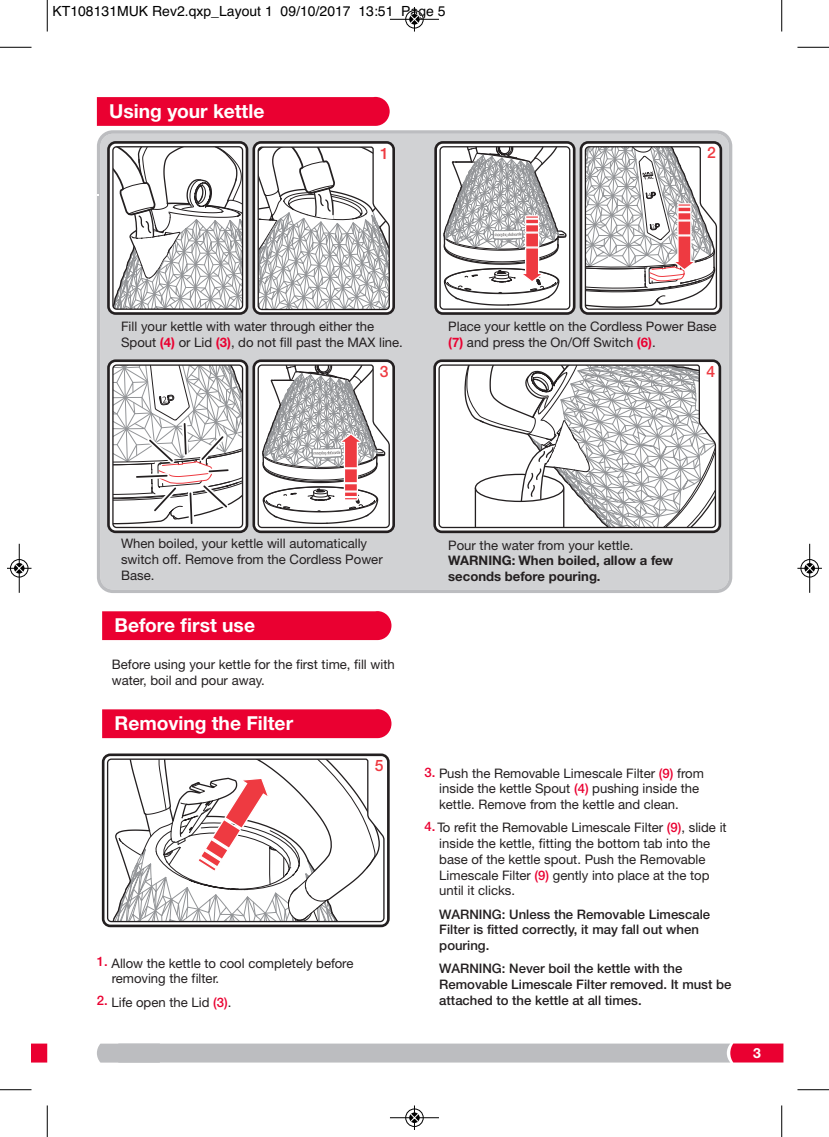
<style>
.page{position:relative;width:829px;height:1137px;background:#fff}
.page>*{position:absolute;margin:0;border:0;box-sizing:border-box;transform-origin:0 0}
.t1{font:700 19.25px "Helvetica Neue CE";color:#fff}
.t2{font:500 15.75px "Helvetica Neue";color:#ee3a41}
.t3{font:14px "Helvetica";color:#000}
.t4{font:700 14px "Helvetica Neue CE";color:#fff}
.t5{font:13.12px/15.8px "Helvetica Neue CE";color:#231f20}
.t6{font:13.12px/15.8px "Helvetica Neue";color:#231f20}
.t7{font:500 13.12px/15.8px "Helvetica Neue";color:#231f20}
.t8{font:700 13.12px/15.8px "Helvetica Neue CE";color:#231f20}
.s1{font-family:"Helvetica Neue CE";font-weight:700;color:#ea0031}
.s2{font-family:"Helvetica Neue";font-weight:500;color:#ea0031}
</style>
<div class="page">
<svg style="left:32px;top:1043px;width:15px;height:19px"></svg>
<svg style="left:97px;top:1043px;width:686px;height:19px;background:#c1b1b7"></svg>
<svg style="left:97px;top:130px;width:635px;height:463px;background:#cfd0d2"></svg>
<svg style="left:433px;top:359px;width:288px;height:174px"></svg>
<svg style="left:438px;top:364px;width:278px;height:164px"></svg>
<svg style="left:107px;top:359px;width:288px;height:174px"></svg>
<svg style="left:434px;top:141px;width:288px;height:174px"></svg>
<svg style="left:97px;top:97px;width:293px;height:29px;background:#ea0434"></svg>
<svg style="left:107px;top:141px;width:288px;height:174px"></svg>
<div style="left:112px;top:146px;width:131px;height:164px;border:1px solid #231f20;border-radius:4px"></div>
<div style="left:102px;top:611px;width:289px;height:29px;background:#ea0031"></div>
<svg style="left:102px;top:753px;width:288px;height:174px"></svg>
<svg style="left:106px;top:757px;width:279px;height:165px"></svg>
<svg style="left:108px;top:759px;width:272px;height:163px"></svg>
<div style="left:102px;top:709px;width:289px;height:29px;background:#ea0031"></div>
<hr style="left:47px;top:0;width:1px;height:32px;background:#000">
<hr style="left:0;top:47px;width:32px;height:1px;background:#000">
<hr style="left:781px;top:0;width:1px;height:32px;background:#000">
<hr style="left:797px;top:47px;width:32px;height:1px;background:#000">
<hr style="left:47px;top:1105px;width:1px;height:31px;background:#000">
<hr style="left:0;top:1089px;width:32px;height:1px;background:#000">
<hr style="left:781px;top:1105px;width:1px;height:31px;background:#000">
<hr style="left:797px;top:1089px;width:32px;height:1px;background:#000">
<div style="left:405px;top:10px;width:19px;height:19px;border:1px solid #fff;border-radius:50%"></div>
<hr style="left:390px;top:19px;width:49px;height:1px;background:#000">
<div style="left:405px;top:10px;width:18px;height:18px;border:1px solid #000;border-radius:50%"></div>
<svg style="left:410px;top:7px;width:9px;height:25px"></svg>
<div style="left:405px;top:1108px;width:19px;height:18px;border:1px solid #fff;border-radius:50%"></div>
<hr style="left:390px;top:1117px;width:49px;height:1px;background:#000">
<div style="left:405px;top:1108px;width:18px;height:18px;border:1px solid #000;border-radius:50%"></div>
<svg style="left:410px;top:1105px;width:9px;height:24px"></svg>
<div style="left:10px;top:559px;width:19px;height:18px;border:1px solid #fff;border-radius:50%"></div>
<hr style="left:19px;top:543px;width:1px;height:49px;background:#000">
<div style="left:10px;top:559px;width:18px;height:18px;border:1px solid #000;border-radius:50%"></div>
<div style="left:14px;top:563px;width:10px;height:10px;background:#000;border-radius:50%"></div>
<svg style="left:7px;top:563px;width:25px;height:9px"></svg>
<div style="left:800px;top:559px;width:19px;height:18px;border:1px solid #fff;border-radius:50%"></div>
<hr style="left:809px;top:543px;width:1px;height:49px;background:#000">
<div style="left:800px;top:559px;width:18px;height:18px;border:1px solid #000;border-radius:50%"></div>
<div style="left:804px;top:563px;width:11px;height:10px;background:#000;border-radius:50%"></div>
<svg style="left:797px;top:563px;width:25px;height:9px"></svg>
<p class="t3" style="left:52px;top:3px;width:395px">KT108131MUK Rev2.qxp_Layout 1 09/10/2017 13:51 Page 5</p>
<h1 class="t1" style="left:109px;top:104px;width:157px">Using your kettle</h1>
<p class="t2" style="left:380px;top:141px;width:10px">1</p>
<p class="t2" style="left:707px;top:140px;width:10px">2</p>
<p class="t6" style="left:121px;top:320px;width:283px">Fill your kettle with water through either the<br>Spout <span class="s1">(4)</span> or Lid <span class="s1">(3)</span>, do not fill past the MAX line.</p>
<p class="t2" style="left:380px;top:358px;width:10px">3</p>
<p class="t6" style="left:448px;top:320px;width:270px">Place your kettle on the Cordless Power Base <span class="s1">(7)</span> and press the On/Off Switch <span class="s1">(6)</span>.</p>
<p class="t2" style="left:706px;top:359px;width:10px">4</p>
<p class="t6" style="left:121px;top:537px;width:263px">When boiled, your kettle will automatically switch off. Remove from the Cordless Power<br>Base.</p>
<h1 class="t1" style="left:115px;top:618px;width:142px">Before first use</h1>
<p class="t6" style="left:112px;top:657px;width:284px">Before using your kettle for the first time, fill with water, boil and pour away.</p>
<h1 class="t1" style="left:115px;top:716px;width:180px">Removing the Filter</h1>
<p class="t2" style="left:375px;top:753px;width:10px">5</p>
<p class="t5" style="left:112px;top:956px;width:243px;text-indent:-15px"><span class="s2">1.</span> Allow the kettle to cool completely before removing the filter.</p>
<p class="t5" style="left:97px;top:995px;width:136px"><span class="s2">2.</span> Life open the Lid <span class="s2">(3)</span>.</p>
<p class="t6" style="left:448px;top:538px;width:187px">Pour the water from your kettle.</p>
<p class="t8" style="left:448px;top:554px;width:226px">WARNING: When boiled, allow a few seconds before pouring.</p>
<p class="t5" style="left:439px;top:766px;width:266px;text-indent:-15px"><span class="s2">3.</span> Push the Removable Limescale Filter <span class="s2">(9)</span> from inside the kettle Spout <span class="s2">(4)</span> pushing inside the kettle. Remove from the kettle and clean.</p>
<p class="t5" style="left:439px;top:821px;width:289px;text-indent:-15px"><span class="s2">4.</span> To refit the Removable Limescale Filter <span class="s2">(9)</span>, slide it inside the kettle, fitting the bottom tab into the base of the kettle spout. Push the Removable Limescale Filter <span class="s2">(9)</span> gently into place at the top until it clicks.</p>
<p class="t7" style="left:439px;top:907px;width:272px">WARNING: Unless the Removable Limescale<br>Filter is fitted correctly, it may fall out when pouring.</p>
<p class="t7" style="left:439px;top:961px;width:294px">WARNING: Never boil the kettle with the<br>Removable Limescale Filter removed. It must be attached to the kettle at all times.</p>
<p class="t4" style="left:753px;top:1047px;width:9px">3</p>
</div>
